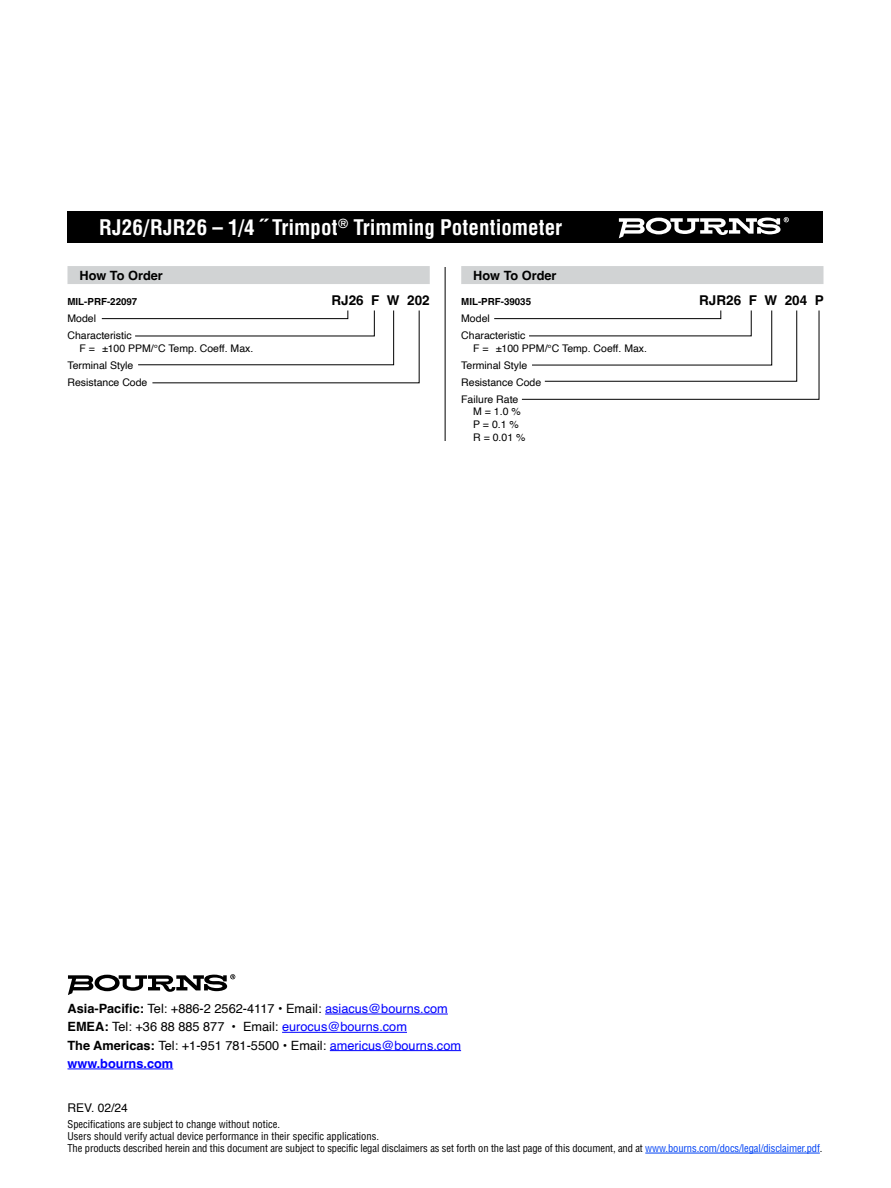
<style>
.page{position:relative;width:891px;height:1188px;background:#fff}
.page>*{position:absolute;margin:0;border:0;box-sizing:border-box;transform-origin:0 0}
.t1{font:700 condensed 21px "Helvetica";letter-spacing:.005em;color:#fff}
.t2{font:700 13.5px "Helvetica";color:#000}
.t3{font:12.75px/18.3px "Helvetica";color:#000}
.t4{font:700 12.75px "Helvetica";color:#000}
.t5{font:12px "Helvetica";color:#000}
.t6{font:condensed 10.5px/12px "Helvetica";letter-spacing:-.01em;color:#000}
.t7{font:10.5px/17.1px "Helvetica";color:#000}
.t8{font:700 9.75px "Helvetica";color:#000}
.s1{font-weight:700}
.s2{color:#00f}
.s3{font-weight:700;color:#00f}
.s4{color:#0042f4}
</style>
<div class="page">
<div style="left:68px;top:212px;width:756px;height:31px;background:#000"></div>
<svg style="left:619px;top:217px;width:170px;height:21px"></svg>
<div style="left:68px;top:266px;width:362px;height:18px;background:#d1d3d4"></div>
<svg style="left:101px;top:310px;width:319px;height:74px"></svg>
<hr style="left:445px;top:267px;width:1px;height:174px;background:#000">
<div style="left:461px;top:266px;width:363px;height:18px;background:#d1d3d4"></div>
<svg style="left:494px;top:310px;width:326px;height:90px"></svg>
<hr style="left:645px;top:1153px;width:175px;height:1px;background:#0042f4">
<hr style="left:325px;top:1014px;width:123px;height:1px;background:#00f">
<hr style="left:282px;top:1032px;width:125px;height:1px;background:#00f">
<hr style="left:330px;top:1050px;width:131px;height:1px;background:#00f">
<hr style="left:68px;top:1069px;width:105px;height:1px;background:#00f">
<svg style="left:68px;top:974px;width:167px;height:21px"></svg>
<h1 class="t1" style="left:99px;top:214px;width:465px">RJ26/RJR26 – 1/4 ˝ Trimpot<sup>®</sup> Trimming Potentiometer</h1>
<p class="t4" style="left:80px;top:267px;width:85px">How To Order</p>
<p class="t8" style="left:68px;top:295px;width:71px">MIL-PRF-22097</p>
<p class="t2" style="left:331px;top:292px;width:100px">RJ26 F W 202</p>
<p class="t7" style="left:68px;top:310px;width:66px">Model<br>Characteristic</p>
<p class="t7" style="left:68px;top:340px;width:186px;text-indent:12px">F = ±100 PPM/°C Temp. Coeff. Max.<br>Terminal Style<br>Resistance Code</p>
<p class="t4" style="left:473px;top:267px;width:85px">How To Order</p>
<p class="t8" style="left:461px;top:295px;width:71px">MIL-PRF-39035</p>
<p class="t2" style="left:699px;top:292px;width:126px">RJR26 F W 204 P</p>
<p class="t7" style="left:461px;top:310px;width:66px">Model<br>Characteristic</p>
<p class="t7" style="left:461px;top:340px;width:186px;text-indent:12px">F = ±100 PPM/°C Temp. Coeff. Max.<br>Terminal Style<br>Resistance Code<br>Failure Rate</p>
<p class="t7" style="left:473px;top:406px;width:54px;line-height:12.6px">M = 1.0 %<br>P = 0.1 %<br>R = 0.01 %</p>
<p class="t3" style="left:68px;top:1000px;width:395px"><span class="s1">Asia-Pacific:</span> Tel: +886-2 2562-4117 • Email: <span class="s2">asiacus@bourns.com </span><span class="s1">EMEA:</span> Tel: +36 88 885 877 • Email: <span class="s2">eurocus@bourns.com<br></span><span class="s1">The Americas:</span> Tel: +1-951 781-5500 • Email: <span class="s2">americus@bourns.com </span><span class="s3">www.bourns.com</span></p>
<p class="t5" style="left:68px;top:1098px;width:62px">REV. 02/24</p>
<p class="t6" style="left:68px;top:1118px;width:756px">Specifications are subject to change without notice.<br>Users should verify actual device performance in their specific applications.<br>The products described herein and this document are subject to specific legal disclaimers as set forth on the last page of this document, and at <span class="s4">www.bourns.com/docs/legal/disclaimer.pdf</span>.</p>
</div>
